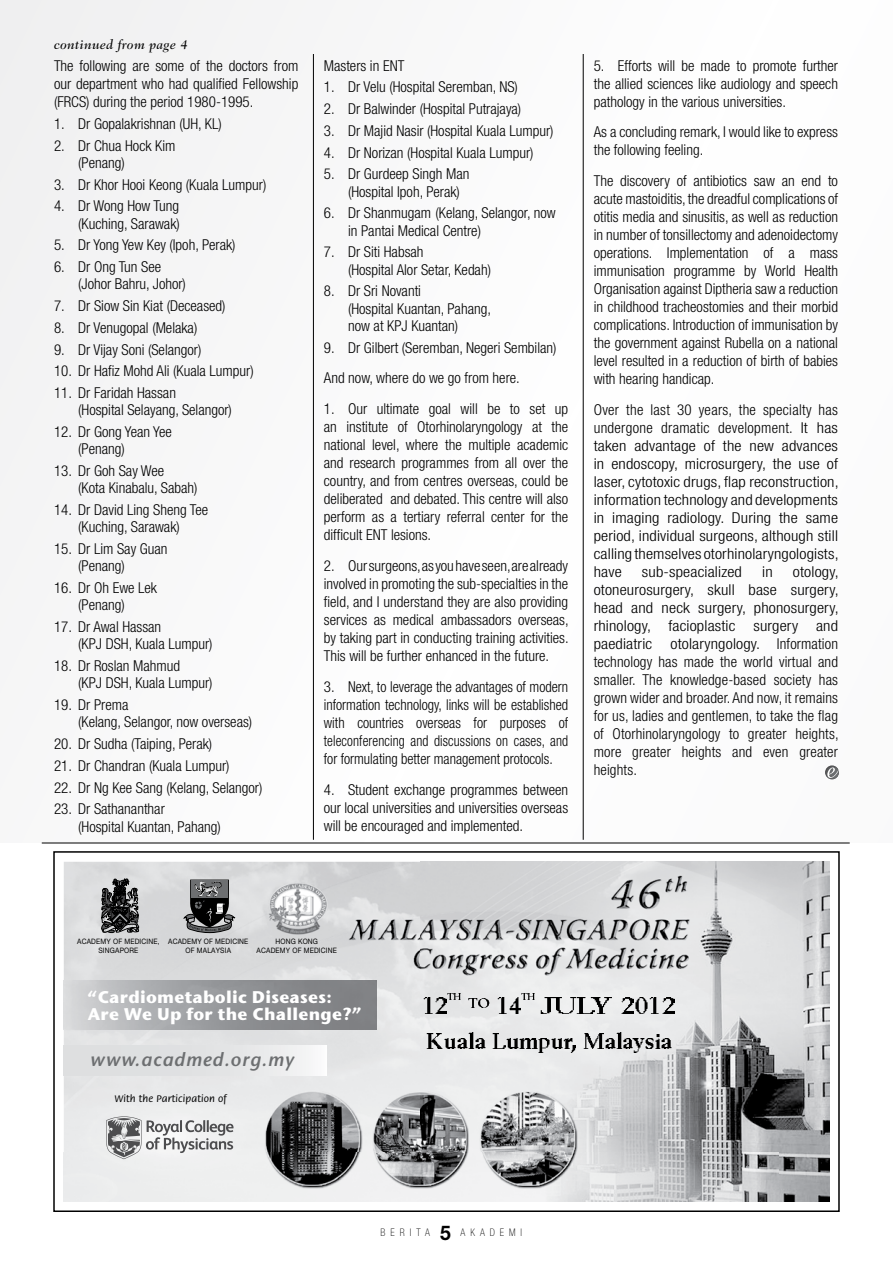
<style>
.page{position:relative;width:893px;height:1263px;background:#fff}
.page>*{position:absolute;margin:0;border:0;box-sizing:border-box;transform-origin:0 0}
.t1{font:italic 600 19.05px "Stone Sans Std";letter-spacing:.05em;color:#6d6f71}
.t2{font:16.95px/17.9px "Stone Sans ITCTT Bold";letter-spacing:.015em;color:#fff}
.t3{font:300 condensed 15px/18px "Helvetica Neue LT Std";color:#000}
.t4{font:300 condensed 15px/18px "Helvetica Neue LT Std";color:#000;text-align:justify;scale:1.1 1}
.t5{font:italic 500 13.5px "Fairfield LT Std";letter-spacing:.02em;color:#000}
.t6{font:500 10.5px "Flora Std";letter-spacing:.015em;color:#000}
.t7{font:100 condensed 10.5px "Helvetica Neue LT Std";letter-spacing:.5em;color:#000;scale:.95 1}
.t8{font:7.5px/9px "Helvetica Neue LT Std";letter-spacing:.025em;color:#000;text-align:center;scale:.9 1}
.s1{font-weight:700;font-stretch:normal;font-size:20.25px}
</style>
<div class="page">
<img style="left:64px;top:861px;width:765px;height:340px">
<svg style="left:101px;top:879px;width:38px;height:54px;background:#505151"></svg>
<svg style="left:183px;top:879px;width:52px;height:54px;background:#696a6b"></svg>
<img style="left:267px;top:881px;width:61px;height:54px">
<img style="left:423px;top:997px;width:9px;height:16px">
<img style="left:434px;top:997px;width:13px;height:16px">
<svg style="left:447px;top:994px;width:13px;height:5px"></svg>
<svg style="left:468px;top:998px;width:22px;height:9px"></svg>
<img style="left:497px;top:997px;width:9px;height:16px">
<img style="left:508px;top:997px;width:13px;height:16px">
<svg style="left:521px;top:994px;width:13px;height:5px"></svg>
<img style="left:541px;top:997px;width:49px;height:16px">
<img style="left:590px;top:997px;width:21px;height:16px">
<img style="left:620px;top:997px;width:28px;height:16px">
<img style="left:650px;top:997px;width:9px;height:16px">
<img style="left:661px;top:997px;width:13px;height:16px">
<img style="left:427px;top:1034px;width:17px;height:14px">
<img style="left:443px;top:1039px;width:13px;height:9px">
<svg style="left:456px;top:1039px;width:11px;height:9px"></svg>
<img style="left:467px;top:1033px;width:7px;height:15px">
<svg style="left:474px;top:1039px;width:12px;height:9px"></svg>
<img style="left:492px;top:1034px;width:13px;height:14px">
<svg style="left:506px;top:1039px;width:13px;height:9px"></svg>
<img style="left:519px;top:1039px;width:18px;height:9px">
<img style="left:537px;top:1039px;width:14px;height:14px">
<img style="left:550px;top:1039px;width:14px;height:9px">
<svg style="left:564px;top:1039px;width:12px;height:14px"></svg>
<img style="left:584px;top:1034px;width:20px;height:14px">
<svg style="left:604px;top:1039px;width:11px;height:9px"></svg>
<img style="left:615px;top:1033px;width:7px;height:15px">
<svg style="left:622px;top:1039px;width:10px;height:9px"></svg>
<img style="left:632px;top:1039px;width:13px;height:14px">
<svg style="left:645px;top:1039px;width:9px;height:9px"></svg>
<img style="left:654px;top:1034px;width:7px;height:14px">
<svg style="left:661px;top:1039px;width:12px;height:9px"></svg>
<img style="left:64px;top:980px;width:313px;height:50px">
<svg style="left:106px;top:1116px;width:128px;height:43px"></svg>
<div style="left:64px;top:1045px;width:263px;height:30px;background:linear-gradient(to right,#d8d9db,#f1f2f2)"></div>
<div style="left:0;top:0;width:893px;height:843px;background:#fbfbfb"></div>
<hr style="left:313px;top:54px;width:1px;height:786px;background:#000">
<hr style="left:583px;top:54px;width:1px;height:786px;background:#000">
<div style="left:53px;top:851px;width:787px;height:361px;border:2px solid #000"></div>
<hr style="left:42px;top:843px;width:808px;height:1px;background:#000">
<svg style="left:825px;top:765px;width:14px;height:14px"></svg>
<svg style="left:827px;top:767px;width:12px;height:11px"></svg>
<p class="t5" style="left:54px;top:36px;width:135px">continued from page 4</p>
<p class="t3" style="left:54px;top:56px;width:246px;text-align:justify">The following are some of the doctors from our department who had qualified Fellowship (FRCS) during the period 1980-1995.</p>
<p class="t3" style="left:54px;top:114px;width:169px">1. Dr Gopalakrishnan (UH, KL)</p>
<p class="t3" style="left:78px;top:136px;width:99px;line-height:17.2px;text-indent:-24px">2. Dr Chua Hock Kim (Penang)</p>
<p class="t3" style="left:54px;top:175px;width:214px">3. Dr Khor Hooi Keong (Kuala Lumpur)</p>
<p class="t3" style="left:54px;top:197px;width:127px;line-height:17.2px;text-align:right">4. Dr Wong How Tung (Kuching, Sarawak)</p>
<p class="t3" style="left:54px;top:236px;width:183px">5. Dr Yong Yew Key (Ipoh, Perak)</p>
<p class="t3" style="left:78px;top:258px;width:109px;line-height:17.2px;text-indent:-24px">6. Dr Ong Tun See (Johor Bahru, Johor)</p>
<p class="t3" style="left:54px;top:297px;width:173px">7. Dr Siow Sin Kiat (Deceased)</p>
<p class="t3" style="left:54px;top:318px;width:145px">8. Dr Venugopal (Melaka)</p>
<p class="t3" style="left:54px;top:340px;width:149px">9. Dr Vijay Soni (Selangor)</p>
<p class="t3" style="left:54px;top:362px;width:201px">10. Dr Hafiz Mohd Ali (Kuala Lumpur)</p>
<p class="t3" style="left:78px;top:384px;width:155px;line-height:17.2px;text-indent:-24px">11. Dr Faridah Hassan<br>(Hospital Selayang, Selangor)</p>
<p class="t3" style="left:78px;top:423px;width:95px;line-height:17.2px;text-indent:-24px">12. Dr Gong Yean Yee (Penang)</p>
<p class="t3" style="left:78px;top:462px;width:121px;line-height:17.2px;text-indent:-24px">13. Dr Goh Say Wee<br>(Kota Kinabalu, Sabah)</p>
<p class="t3" style="left:54px;top:501px;width:156px;line-height:17.2px;text-align:center">14. Dr David Ling Sheng Tee (Kuching, Sarawak)</p>
<p class="t3" style="left:78px;top:540px;width:91px;line-height:17.2px;text-indent:-24px">15. Dr Lim Say Guan (Penang)</p>
<p class="t3" style="left:54px;top:579px;width:105px;line-height:17.2px;text-align:center">16. Dr Oh Ewe Lek (Penang)</p>
<p class="t3" style="left:78px;top:618px;width:136px;line-height:17.2px;text-indent:-24px">17. Dr Awal Hassan<br>(KPJ DSH, Kuala Lumpur)</p>
<p class="t3" style="left:78px;top:657px;width:136px;line-height:17.2px;text-indent:-24px">18. Dr Roslan Mahmud<br>(KPJ DSH, Kuala Lumpur)</p>
<p class="t3" style="left:78px;top:696px;width:175px;line-height:17.2px;text-indent:-24px">19. Dr Prema<br>(Kelang, Selangor, now overseas)</p>
<p class="t3" style="left:54px;top:735px;width:160px">20. Dr Sudha (Taiping, Perak)</p>
<p class="t3" style="left:54px;top:756px;width:177px">21. Dr Chandran (Kuala Lumpur)</p>
<p class="t3" style="left:54px;top:778px;width:210px">22. Dr Ng Kee Sang (Kelang, Selangor)</p>
<p class="t3" style="left:78px;top:800px;width:144px;line-height:17.2px;text-indent:-24px">23. Dr Sathananthar<br>(Hospital Kuantan, Pahang)</p>
<p class="t3" style="left:324px;top:56px;width:82px">Masters in ENT</p>
<p class="t3" style="left:324px;top:78px;width:196px">1. Dr Velu (Hospital Seremban, NS)</p>
<p class="t3" style="left:324px;top:100px;width:199px">2. Dr Balwinder (Hospital Putrajaya)</p>
<p class="t3" style="left:324px;top:121px;width:231px">3. Dr Majid Nasir (Hospital Kuala Lumpur)</p>
<p class="t3" style="left:324px;top:143px;width:211px">4. Dr Norizan (Hospital Kuala Lumpur)</p>
<p class="t3" style="left:348px;top:165px;width:123px;line-height:17.2px;text-indent:-24px">5. Dr Gurdeep Singh Man (Hospital Ipoh, Perak)</p>
<p class="t3" style="left:348px;top:204px;width:209px;line-height:17.2px;text-indent:-24px">6. Dr Shanmugam (Kelang, Selangor, now in Pantai Medical Centre)</p>
<p class="t3" style="left:348px;top:243px;width:144px;line-height:17.2px;text-indent:-24px">7. Dr Siti Habsah<br>(Hospital Alor Setar, Kedah)</p>
<p class="t3" style="left:348px;top:282px;width:144px;line-height:17.2px;text-indent:-24px">8. Dr Sri Novanti<br>(Hospital Kuantan, Pahang, now at KPJ Kuantan)</p>
<p class="t3" style="left:324px;top:332px;width:234px;line-height:30.9px">9. Dr Gilbert (Seremban, Negeri Sembilan)<br>And now, where do we go from here.</p>
<p class="t3" style="left:324px;top:400px;width:246px;text-align:justify">1. Our ultimate goal will be to set up an institute of Otorhinolaryngology at the national level, where the multiple academic and research programmes from all over the country, and from centres overseas, could be deliberated and debated. This centre will also perform as a tertiary referral center for the difficult ENT lesions.</p>
<p class="t3" style="left:324px;top:556px;width:246px;text-align:justify">2. Our surgeons, as you have seen, are already involved in promoting the sub-specialties in the field, and I understand they are also providing services as medical ambassadors overseas, by taking part in conducting training activities.<br>This will be further enhanced in the future.</p>
<p class="t3" style="left:324px;top:678px;width:246px;text-align:justify">3. Next, to leverage the advantages of modern information technology, links will be established with countries overseas for purposes of teleconferencing and discussions on cases, and for formulating better management protocols.</p>
<p class="t3" style="left:324px;top:780px;width:246px;text-align:justify">4. Student exchange programmes between our local universities and universities overseas will be encouraged and implemented.</p>
<p class="t3" style="left:594px;top:56px;width:246px;text-align:justify">5. Efforts will be made to promote further the allied sciences like audiology and speech pathology in the various universities.</p>
<p class="t3" style="left:594px;top:123px;width:246px">As a concluding remark, I would like to express the following feeling.</p>
<p class="t3" style="left:594px;top:172px;width:246px;text-align:justify">The discovery of antibiotics saw an end to acute mastoiditis, the dreadful complications of otitis media and sinusitis, as well as reduction in number of tonsillectomy and adenoidectomy operations. Implementation of a mass immunisation programme by World Health Organisation against Diptheria saw a reduction in childhood tracheostomies and their morbid complications. Introduction of immunisation by the government against Rubella on a national level resulted in a reduction of birth of babies with hearing handicap.</p>
<p class="t3" style="left:594px;top:401px;width:246px;text-align:justify">Over the last 30 years, the specialty has undergone dramatic development. It has taken advantage of the new advances in endoscopy, microsurgery, the use of laser, cytotoxic drugs, flap reconstruction, information technology and developments in imaging radiology. During the same period, individual surgeons, although still calling themselves otorhinolaryngologists, have</p>
<p class="t4" style="left:594px;top:563px;width:224px;text-indent:199px">otology, otoneurosurgery, skull base surgery, head and neck surgery, phonosurgery, rhinology, facioplastic surgery and paediatric otolaryngology. Information technology has made the world virtual and smaller. The knowledge-based society has grown wider and broader. And now, it remains for us, ladies and gentlemen, to take the flag of Otorhinolaryngology to greater heights, more greater heights and even greater heights.</p>
<p class="t4" style="left:642px;top:563px;width:92px">sub-speacialized</p>
<p class="t4" style="left:762px;top:563px;width:11px">in</p>
<p class="t8" style="left:77px;top:937px;width:93px">ACADEMY OF MEDICINE,<br>SINGAPORE</p>
<p class="t8" style="left:168px;top:937px;width:91px">ACADEMY OF MEDICINE<br>OF MALAYSIA</p>
<p class="t8" style="left:257px;top:937px;width:91px">HONG KONG<br>ACADEMY OF MEDICINE</p>
<p class="t2" style="left:88px;top:987px;width:275px">“Cardiometabolic Diseases:<br>Are We Up for the Challenge?”</p>
<p class="t1" style="left:90px;top:1048px;width:205px">www.acadmed.org.my</p>
<p class="t6" style="left:115px;top:1093px;width:113px">With the Participation of</p>
<p class="t7" style="left:381px;top:1226px;width:151px">BERITA <span class="s1">5</span> AKADEMI</p>
</div>
